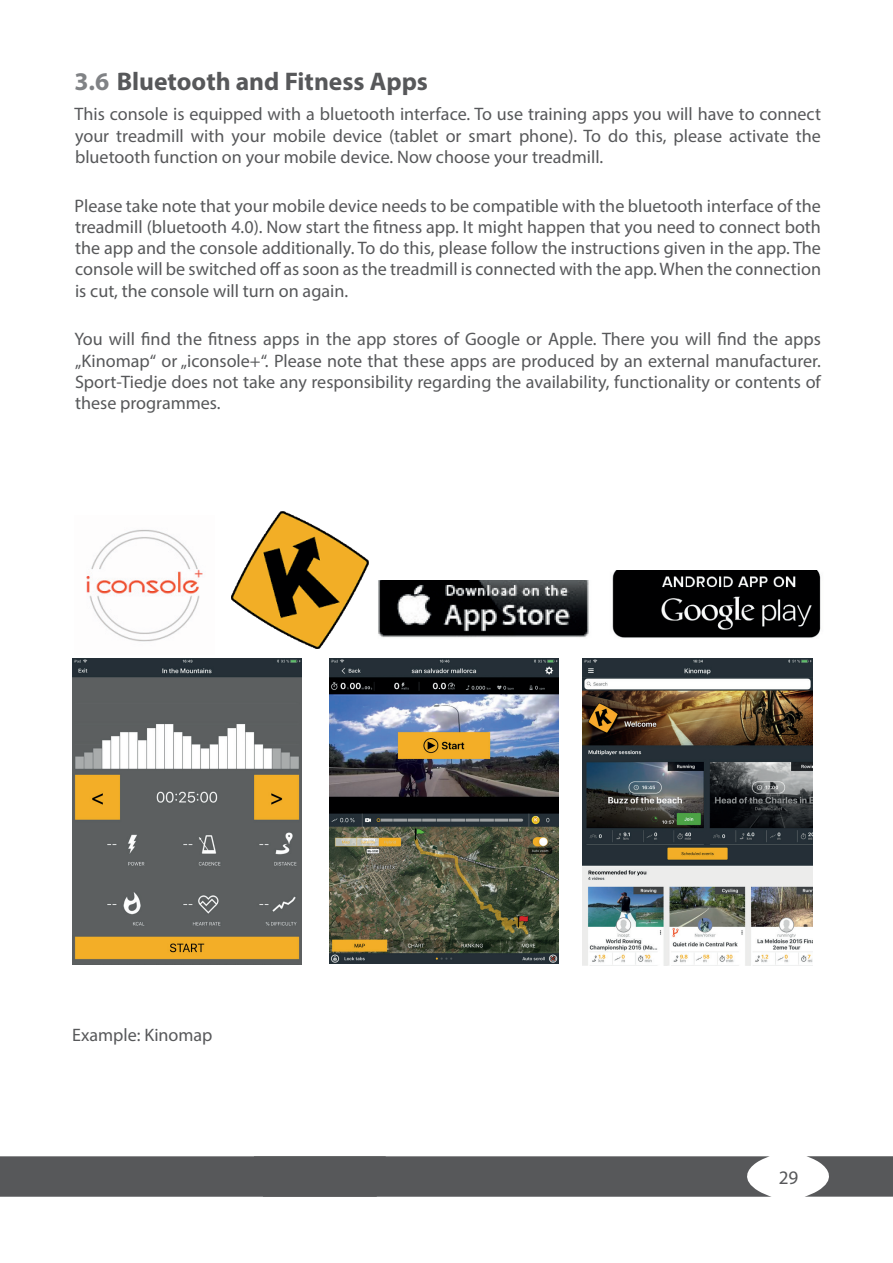
<style>
.page{position:relative;width:893px;height:1263px;background:#fff}
.page>*{position:absolute;margin:0;border:0;box-sizing:border-box;transform-origin:0 0}
.t1{font:700 25.5px "Myriad Pro";color:#57585a}
.t2{font:19.2px "Myriad Pro";color:#57585a}
.t3{font:18.15px/21.3px "Myriad Pro";color:#57585a;text-align:justify}
.Einf__Abs{font:18px "Myriad Pro";color:#57585a}
.s1{color:#808285}
</style>
<div class="page">
<img style="left:231px;top:511px;width:138px;height:137px">
<img style="left:378px;top:580px;width:211px;height:58px">
<img style="left:612px;top:571px;width:209px;height:67px">
<img style="left:72px;top:658px;width:230px;height:306px">
<img style="left:329px;top:658px;width:229px;height:305px">
<img style="left:582px;top:658px;width:231px;height:307px">
<img style="left:86px;top:529px;width:117px;height:113px">
<svg style="left:0;top:1156px;width:771px;height:41px;background:#5c5d5f"></svg>
<svg style="left:805px;top:1156px;width:88px;height:41px"></svg>
<p class="t1" style="left:74px;top:65px;width:355px"><span class="s1">3.6</span> Bluetooth and Fitness Apps</p>
<p class="t3" style="left:75px;top:103px;width:748px">This console is equipped with a bluetooth interface. To use training apps you will have to connect your treadmill with your mobile device (tablet or smart phone). To do this, please activate the bluetooth function on your mobile device. Now choose your treadmill.</p>
<p class="t3" style="left:75px;top:194px;width:748px">Please take note that your mobile device needs to be compatible with the bluetooth interface of the treadmill (bluetooth 4.0). Now start the fitness app. It might happen that you need to connect both the app and the console additionally. To do this, please follow the instructions given in the app. The console will be switched off as soon as the treadmill is connected with the app. When the connection is cut, the console will turn on again.</p>
<p class="t3" style="left:75px;top:328px;width:748px">You will find the fitness apps in the app stores of Google or Apple. There you will find the apps „Kinomap“ or „iconsole+“. Please note that these apps are produced by an external manufacturer.<br>Sport-Tiedje does not take any responsibility regarding the availability, functionality or contents of these programmes.</p>
<p class="Einf__Abs" style="left:72px;top:1024px;width:142px">Example: Kinomap</p>
<p class="t2" style="left:779px;top:1166px;width:21px">29</p>
</div>
